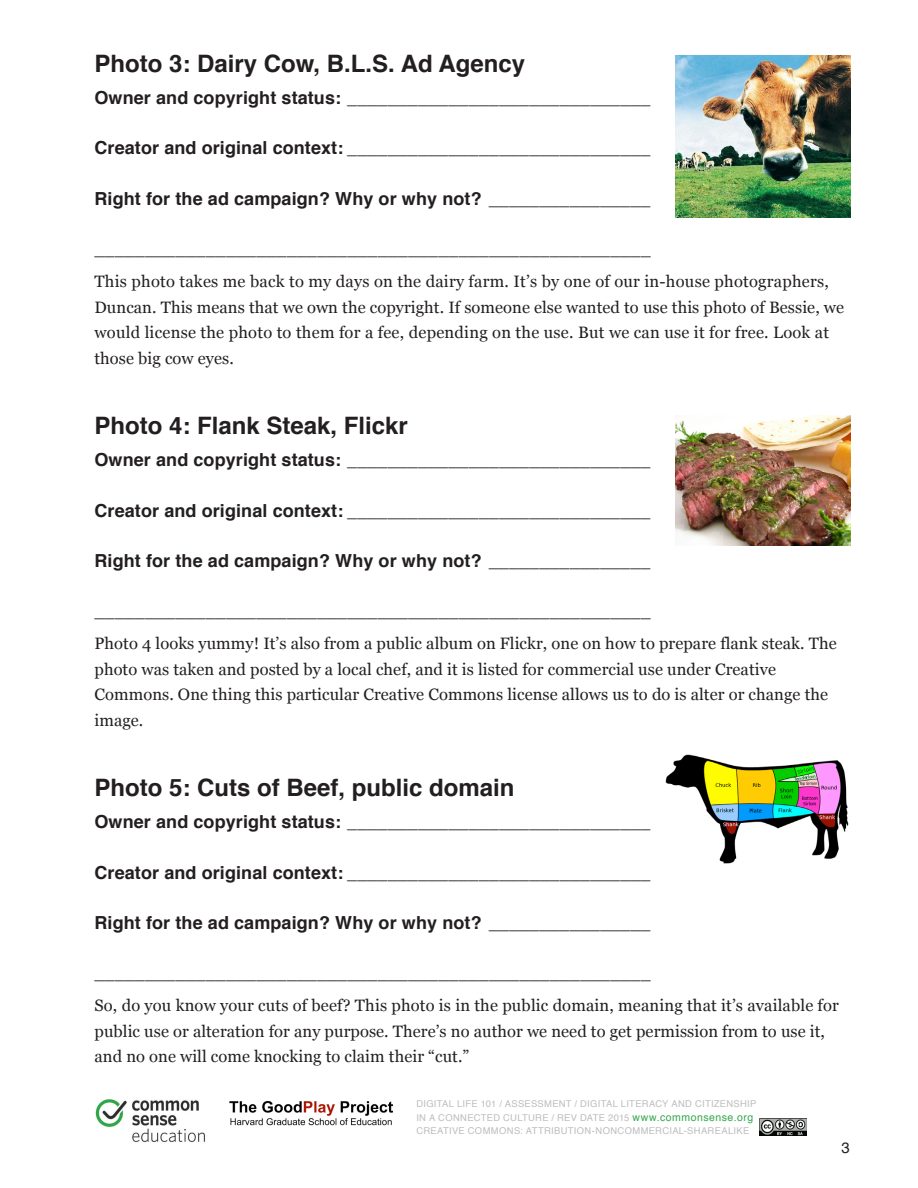
<style>
.page{position:relative;width:918px;height:1188px;background:#fff}
.page>*{position:absolute;margin:0;border:0;box-sizing:border-box;transform-origin:0 0}
.Sub-Head___Questions{font:700 24px "Helvetica";color:#231f20}
.Text_-_Student_Hando{font:700 18px "Helvetica";letter-spacing:.005em;color:#231f20}
.Text_-_Mid___Highsch{font:16.5px/25.5px "Georgia";letter-spacing:.005em;color:#231f20}
.t1{font:15px "Helvetica";color:#231f20}
.t2{font:9.3px/13.5px "Helvetica";letter-spacing:.035em;color:#bcbdc0}
.s1{font-size:10.5px;color:#33a749}
</style>
<div class="page">
<img style="left:230px;top:1100px;width:162px;height:26px">
<img style="left:760px;top:1119px;width:47px;height:16px">
<img style="left:95px;top:1099px;width:110px;height:44px">
<img style="left:676px;top:55px;width:175px;height:163px">
<img style="left:676px;top:416px;width:174px;height:130px">
<img style="left:665px;top:754px;width:184px;height:110px">
<p class="Sub-Head___Questions" style="left:94px;top:44px;width:432px">Photo 3: Dairy Cow, B.L.S. Ad Agency</p>
<p class="Text_-_Student_Hando" style="left:94px;top:83px;width:558px">Owner and copyright status: ______________________________</p>
<p class="Text_-_Student_Hando" style="left:94px;top:134px;width:558px">Creator and original context: ______________________________</p>
<p class="Text_-_Student_Hando" style="left:94px;top:184px;width:558px">Right for the ad campaign? Why or why not? ________________</p>
<p class="Text_-_Student_Hando" style="left:94px;top:234px;width:558px">_______________________________________________________</p>
<p class="Text_-_Mid___Highsch" style="left:94px;top:268px;width:751px">This photo takes me back to my days on the dairy farm. It’s by one of our in-house photographers, Duncan. This means that we own the copyright. If someone else wanted to use this photo of Bessie, we would license the photo to them for a fee, depending on the use. But we can use it for free. Look at those big cow eyes.</p>
<p class="Sub-Head___Questions" style="left:94px;top:406px;width:315px">Photo 4: Flank Steak, Flickr</p>
<p class="Text_-_Student_Hando" style="left:94px;top:445px;width:558px">Owner and copyright status: ______________________________</p>
<p class="Text_-_Student_Hando" style="left:94px;top:496px;width:558px">Creator and original context: ______________________________</p>
<p class="Text_-_Student_Hando" style="left:94px;top:546px;width:558px">Right for the ad campaign? Why or why not? ________________</p>
<p class="Text_-_Student_Hando" style="left:94px;top:596px;width:558px">_______________________________________________________</p>
<p class="Text_-_Mid___Highsch" style="left:94px;top:630px;width:744px">Photo 4 looks yummy! It’s also from a public album on Flickr, one on how to prepare flank steak. The photo was taken and posted by a local chef, and it is listed for commercial use under Creative Commons. One thing this particular Creative Commons license allows us to do is alter or change the image.</p>
<p class="Sub-Head___Questions" style="left:94px;top:769px;width:422px">Photo 5: Cuts of Beef, public domain</p>
<p class="Text_-_Student_Hando" style="left:94px;top:808px;width:558px">Owner and copyright status: ______________________________</p>
<p class="Text_-_Student_Hando" style="left:94px;top:858px;width:558px">Creator and original context: ______________________________</p>
<p class="Text_-_Student_Hando" style="left:94px;top:908px;width:558px">Right for the ad campaign? Why or why not? ________________</p>
<p class="Text_-_Student_Hando" style="left:94px;top:958px;width:558px">_______________________________________________________</p>
<p class="Text_-_Mid___Highsch" style="left:94px;top:992px;width:746px">So, do you know your cuts of beef? This photo is in the public domain, meaning that it’s available for public use or alteration for any purpose. There’s no author we need to get permission from to use it, and no one will come knocking to claim their “cut.”</p>
<p class="t2" style="left:416px;top:1098px;width:342px">DIGITAL LIFE 101 / ASSESSMENT / DIGITAL LITERACY AND CITIZENSHIP<br>IN A CONNECTED CULTURE / REV DATE 2015 <span class="s1">www.commonsense.org</span></p>
<p class="t2" style="left:416px;top:1125px;width:335px">CREATIVE COMMONS: ATTRIBUTION-NONCOMMERCIAL-SHAREALIKE</p>
<p class="t1" style="left:842px;top:1137px;width:10px">3</p>
</div>
